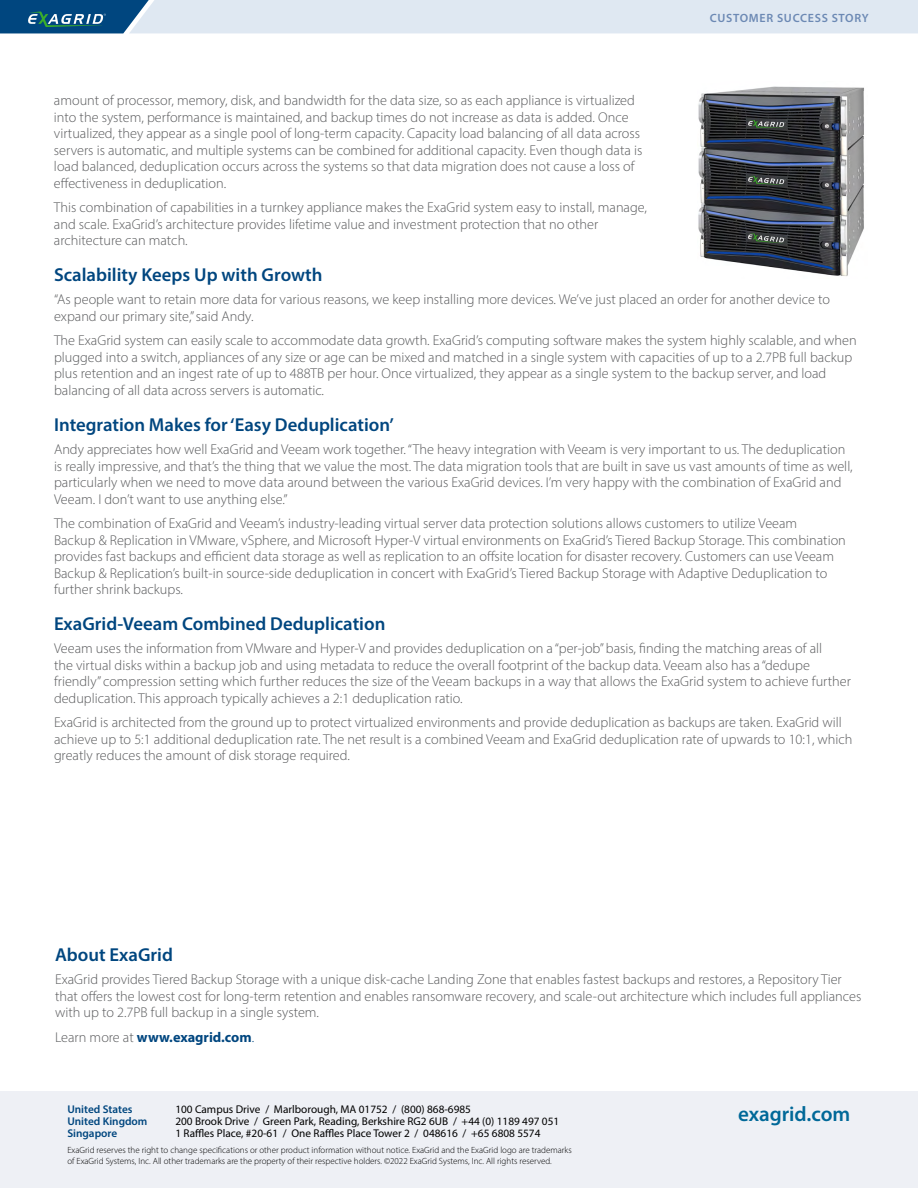
<style>
.page{position:relative;width:918px;height:1188px;background:#fff}
.page>*{position:absolute;margin:0;border:0;box-sizing:border-box;transform-origin:0 0}
.t1{font:600 21px "Myriad Pro";color:#006898}
.t2{font:600 18.75px "Myriad Pro";color:#00467f}
.t3{font:300 14.25px/16.5px "Myriad Pro";color:#58595b}
.t4{font:700 14.25px "Myriad Pro";color:#00467f}
.t5{font:600 12px "Myriad Pro";letter-spacing:.06em;color:#6c89b4}
.t6{font:11.25px "Myriad Pro";color:#000}
.t7{font:600 11.25px "Myriad Pro";color:#00467f}
.t8{font:300 9px/10.5px "Myriad Pro";color:#000}
.s1{font-weight:300;color:#58595b}
.s2{font-weight:300}
</style>
<div class="page">
<div style="left:0;top:1092px;width:918px;height:96px;background:#eef0f5"></div>
<svg style="left:0;top:0;width:918px;height:33px;background:#c0d2e1"></svg>
<img style="left:698px;top:86px;width:166px;height:190px">
<p class="t5" style="left:710px;top:10px;width:161px">CUSTOMER SUCCESS STORY</p>
<p class="t3" style="left:54px;top:92px;width:590px">amount of processor, memory, disk, and bandwidth for the data size, so as each appliance is virtualized into the system, performance is maintained, and backup times do not increase as data is added. Once virtualized, they appear as a single pool of long-term capacity. Capacity load balancing of all data across servers is automatic, and multiple systems can be combined for additional capacity. Even though data is load balanced, deduplication occurs across the systems so that data migration does not cause a loss of effectiveness in deduplication.</p>
<p class="t3" style="left:54px;top:199px;width:595px">This combination of capabilities in a turnkey appliance makes the ExaGrid system easy to install, manage, and scale. ExaGrid’s architecture provides lifetime value and investment protection that no other architecture can match.</p>
<h2 class="t2" style="left:54px;top:263px;width:270px">Scalability Keeps Up with Growth</h2>
<p class="t3" style="left:54px;top:291px;width:778px">“As people want to retain more data for various reasons, we keep installing more devices. We’ve just placed an order for another device to expand our primary site,” said Andy.</p>
<p class="t3" style="left:54px;top:332px;width:804px">The ExaGrid system can easily scale to accommodate data growth. ExaGrid’s computing software makes the system highly scalable, and when plugged into a switch, appliances of any size or age can be mixed and matched in a single system with capacities of up to a 2.7PB full backup plus retention and an ingest rate of up to 488TB per hour. Once virtualized, they appear as a single system to the backup server, and load balancing of all data across servers is automatic.</p>
<h2 class="t2" style="left:54px;top:413px;width:342px">Integration Makes for ‘Easy Deduplication’</h2>
<p class="t3" style="left:54px;top:441px;width:800px">Andy appreciates how well ExaGrid and Veeam work together. “The heavy integration with Veeam is very important to us. The deduplication is really impressive, and that’s the thing that we value the most. The data migration tools that are built in save us vast amounts of time as well, particularly when we need to move data around between the various ExaGrid devices. I’m very happy with the combination of ExaGrid and Veeam. I don’t want to use anything else.”</p>
<p class="t3" style="left:54px;top:515px;width:793px">The combination of ExaGrid and Veeam’s industry-leading virtual server data protection solutions allows customers to utilize Veeam<br>Backup &amp; Replication in VMware, vSphere, and Microsoft Hyper-V virtual environments on ExaGrid’s Tiered Backup Storage. This combination provides fast backups and efficient data storage as well as replication to an offsite location for disaster recovery. Customers can use Veeam Backup &amp; Replication’s built-in source-side deduplication in concert with ExaGrid’s Tiered Backup Storage with Adaptive Deduplication to further shrink backups.</p>
<h2 class="t2" style="left:54px;top:612px;width:333px">ExaGrid-Veeam Combined Deduplication</h2>
<p class="t3" style="left:54px;top:640px;width:799px">Veeam uses the information from VMware and Hyper-V and provides deduplication on a “per-job” basis, finding the matching areas of all<br>the virtual disks within a backup job and using metadata to reduce the overall footprint of the backup data. Veeam also has a “dedupe friendly” compression setting which further reduces the size of the Veeam backups in a way that allows the ExaGrid system to achieve further deduplication. This approach typically achieves a 2:1 deduplication ratio.</p>
<p class="t3" style="left:54px;top:714px;width:800px">ExaGrid is architected from the ground up to protect virtualized environments and provide deduplication as backups are taken. ExaGrid will achieve up to 5:1 additional deduplication rate. The net result is a combined Veeam and ExaGrid deduplication rate of upwards to 10:1, which greatly reduces the amount of disk storage required.</p>
<h2 class="t2" style="left:55px;top:943px;width:119px">About ExaGrid</h2>
<p class="t3" style="left:55px;top:971px;width:808px">ExaGrid provides Tiered Backup Storage with a unique disk-cache Landing Zone that enables fastest backups and restores, a Repository Tier that offers the lowest cost for long-term retention and enables ransomware recovery, and scale-out architecture which includes full appliances with up to 2.7PB full backup in a single system.</p>
<p class="t4" style="left:55px;top:1028px;width:201px"><span class="s1">Learn more at</span> www.exagrid.com<span class="s2">.</span></p>
<p class="t7" style="left:67px;top:1102px;width:67px">United States</p>
<p class="t6" style="left:175px;top:1103px;width:297px">100 Campus Drive / Marlborough, MA 01752 / (800) 868-6985</p>
<p class="t7" style="left:67px;top:1114px;width:82px">United Kingdom</p>
<p class="t6" style="left:175px;top:1115px;width:385px">200 Brook Drive / Green Park, Reading, Berkshire RG2 6UB / +44 (0) 1189 497 051</p>
<p class="t7" style="left:67px;top:1126px;width:51px">Singapore</p>
<p class="t6" style="left:175px;top:1127px;width:367px">1 Raffles Place, #20-61 / One Raffles Place Tower 2 / 048616 / +65 6808 5574</p>
<p class="t8" style="left:67px;top:1145px;width:506px">ExaGrid reserves the right to change specifications or other product information without notice. ExaGrid and the ExaGrid logo are trademarks of ExaGrid Systems, Inc. All other trademarks are the property of their respective holders. ©2022 ExaGrid Systems, Inc. All rights reserved.</p>
<h1 class="t1" style="left:738px;top:1100px;width:114px">exagrid.com</h1>
</div>
